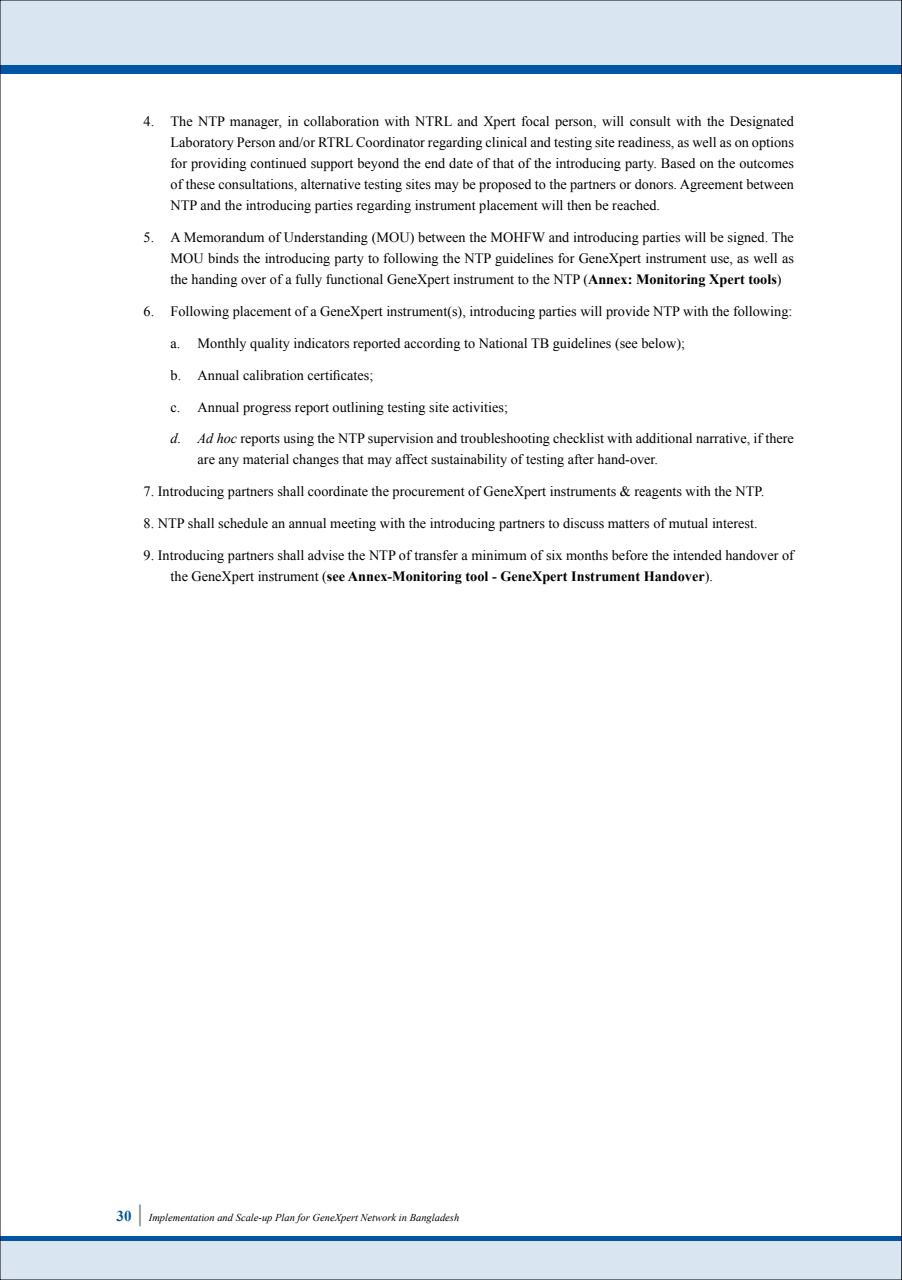
<style>
.page{position:relative;width:902px;height:1280px;background:#fff}
.page>*{position:absolute;margin:0;border:0;box-sizing:border-box;transform-origin:0 0}
.t1{font:700 15px "Times New Roman";color:#0056a4}
.t2{font:14.25px/21px "Times New Roman";color:#000;text-align:justify}
.t3{font:italic 10.5px "Times New Roman";color:#000}
.s1{font-weight:700}
.s2{font-style:italic}
.s3{font-size:24px;color:#878787}
</style>
<div class="page">
<div style="left:0;top:1241px;width:902px;height:39px;background:#d9e6f1"></div>
<div style="left:0;top:0;width:902px;height:65px;background:#d9e6f1"></div>
<div style="left:0;top:65px;width:902px;height:8px;background:#0056a4"></div>
<div style="left:0;top:1236px;width:902px;height:5px;background:#0056a4"></div>
<svg style="left:901px;top:0;width:1px;height:1280px"></svg>
<p class="t2" style="left:171px;top:111px;width:625px;text-indent:-27px">4. The NTP manager, in collaboration with NTRL and Xpert focal person, will consult with the Designated Laboratory Person and/or RTRL Coordinator regarding clinical and testing site readiness, as well as on options for providing continued support beyond the end date of that of the introducing party. Based on the outcomes of these consultations, alternative testing sites may be proposed to the partners or donors. Agreement between NTP and the introducing parties regarding instrument placement will then be reached.</p>
<p class="t2" style="left:171px;top:226px;width:625px;text-indent:-27px">5. A Memorandum of Understanding (MOU) between the MOHFW and introducing parties will be signed. The MOU binds the introducing party to following the NTP guidelines for GeneXpert instrument use, as well as the handing over of a fully functional GeneXpert instrument to the NTP (<span class="s1">Annex: Monitoring Xpert tools</span>)</p>
<p class="t2" style="left:144px;top:300px;width:650px">6. Following placement of a GeneXpert instrument(s), introducing parties will provide NTP with the following:</p>
<p class="t2" style="left:171px;top:332px;width:516px">a. Monthly quality indicators reported according to National TB guidelines (see below);</p>
<p class="t2" style="left:171px;top:364px;width:204px">b. Annual calibration certificates;</p>
<p class="t2" style="left:171px;top:396px;width:339px">c. Annual progress report outlining testing site activities;</p>
<p class="t2" style="left:198px;top:428px;width:598px;text-indent:-27px"><span class="s2">d. Ad hoc</span> reports using the NTP supervision and troubleshooting checklist with additional narrative, if there are any material changes that may affect sustainability of testing after hand-over.</p>
<p class="t2" style="left:144px;top:480px;width:622px">7. Introducing partners shall coordinate the procurement of GeneXpert instruments &amp; reagents with the NTP.</p>
<p class="t2" style="left:144px;top:512px;width:615px">8. NTP shall schedule an annual meeting with the introducing partners to discuss matters of mutual interest.</p>
<p class="t2" style="left:171px;top:544px;width:625px;text-indent:-27px">9. Introducing partners shall advise the NTP of transfer a minimum of six months before the intended handover of the GeneXpert instrument (<span class="s1">see Annex-Monitoring tool - GeneXpert Instrument Handover</span>).</p>
<p class="t1" style="left:117px;top:1205px;width:28px">30 <span class="s3">|</span></p>
<p class="t3" style="left:149px;top:1210px;width:312px">Implementation and Scale-up Plan for GeneXpert Network in Bangladesh</p>
</div>
